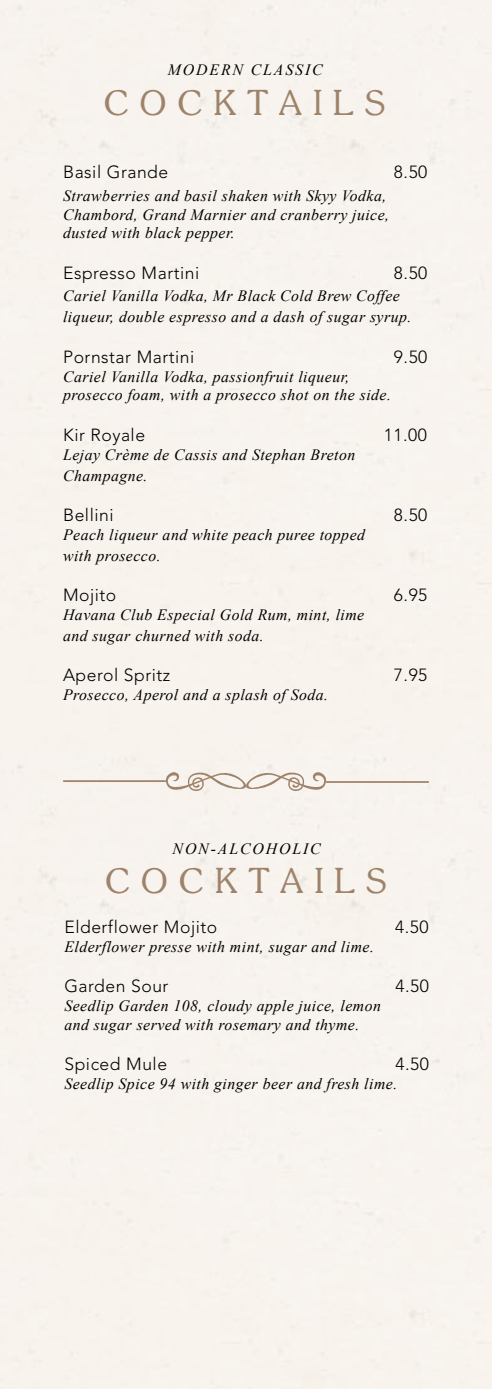
<style>
.page{position:relative;width:492px;height:1389px;background:#fff}
.page>*{position:absolute;margin:0;border:0;box-sizing:border-box;transform-origin:0 0}
.t1{font:35px "Soutane";letter-spacing:.3em;color:#9e836a}
.t2{font:300 17.5px "Avenir";letter-spacing:.03em;color:#000}
.t3{font:italic 15.75px/18.9px "Times New Roman";letter-spacing:.03em;color:#000}
.t4{font:italic 15.75px "Times New Roman";letter-spacing:.12em;color:#000}
</style>
<div class="page">
<svg style="left:163px;top:770px;width:165px;height:23px;background:#e4dad1"></svg>
<hr style="left:63px;top:780px;width:103px;height:2px;background:#9e836a">
<hr style="left:326px;top:781px;width:102px;height:2px;background:#9e836a">
<p class="t4" style="left:168px;top:58px;width:156px">MODERN CLASSIC</p>
<h1 class="t1" style="left:104px;top:81px;width:283px">COCKTAILS</h1>
<p class="t2" style="left:63px;top:162px;width:106px">Basil Grande</p>
<p class="t2" style="left:393px;top:162px;width:35px">8.50</p>
<p class="t3" style="left:63px;top:186px;width:327px">Strawberries and basil shaken with Skyy Vodka,<br>Chambord, Grand Marnier and cranberry juice, dusted with black pepper.</p>
<p class="t2" style="left:63px;top:262px;width:137px">Espresso Martini</p>
<p class="t2" style="left:393px;top:262px;width:35px">8.50</p>
<p class="t3" style="left:63px;top:285px;width:349px;line-height:21px">Cariel Vanilla Vodka, Mr Black Cold Brew Coffee liqueur, double espresso and a dash of sugar syrup.</p>
<p class="t2" style="left:63px;top:346px;width:133px">Pornstar Martini</p>
<p class="t2" style="left:393px;top:346px;width:35px">9.50</p>
<p class="t3" style="left:63px;top:366px;width:329px">Cariel Vanilla Vodka, passionfruit liqueur, prosecco foam, with a prosecco shot on the side.</p>
<p class="t2" style="left:63px;top:424px;width:83px">Kir Royale</p>
<p class="t2" style="left:383px;top:424px;width:45px">11.00</p>
<p class="t3" style="left:63px;top:443px;width:293px;line-height:21px">Lejay Crème de Cassis and Stephan Breton<br>Champagne.</p>
<p class="t2" style="left:63px;top:505px;width:52px">Bellini</p>
<p class="t2" style="left:393px;top:505px;width:35px">8.50</p>
<p class="t3" style="left:63px;top:524px;width:303px;line-height:21px">Peach liqueur and white peach puree topped with prosecco.</p>
<p class="t2" style="left:63px;top:585px;width:55px">Mojito</p>
<p class="t2" style="left:393px;top:585px;width:35px">6.95</p>
<p class="t3" style="left:63px;top:604px;width:302px;line-height:21px">Havana Club Especial Gold Rum, mint, lime and sugar churned with soda.</p>
<p class="t2" style="left:63px;top:665px;width:109px">Aperol Spritz</p>
<p class="t2" style="left:393px;top:665px;width:35px">7.95</p>
<p class="t3" style="left:63px;top:685px;width:266px">Prosecco, Aperol and a splash of Soda.</p>
<p class="t4" style="left:172px;top:838px;width:149px">NON-ALCOHOLIC</p>
<h1 class="t1" style="left:105px;top:859px;width:283px">COCKTAILS</h1>
<p class="t2" style="left:64px;top:917px;width:154px">Elderflower Mojito</p>
<p class="t2" style="left:395px;top:917px;width:35px">4.50</p>
<p class="t3" style="left:64px;top:937px;width:310px">Elderflower presse with mint, sugar and lime.</p>
<p class="t2" style="left:64px;top:976px;width:105px">Garden Sour</p>
<p class="t2" style="left:395px;top:976px;width:35px">4.50</p>
<p class="t3" style="left:64px;top:996px;width:317px">Seedlip Garden 108, cloudy apple juice, lemon and sugar served with rosemary and thyme.</p>
<p class="t2" style="left:64px;top:1054px;width:104px">Spiced Mule</p>
<p class="t2" style="left:395px;top:1054px;width:35px">4.50</p>
<p class="t3" style="left:64px;top:1074px;width:334px">Seedlip Spice 94 with ginger beer and fresh lime.</p>
</div>
